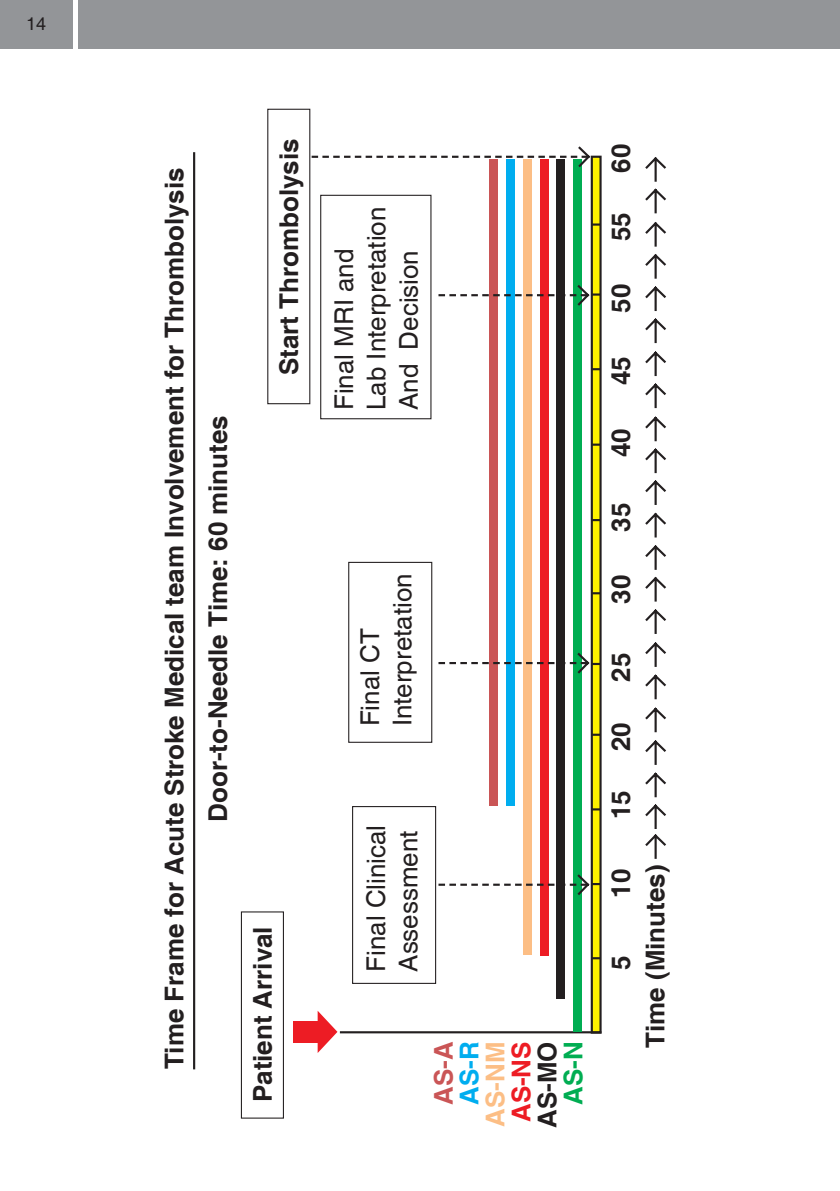
<style>
.page{position:relative;width:840px;height:1191px;background:#fff}
.page>*{position:absolute;margin:0;border:0;box-sizing:border-box;transform-origin:0 0}
.t1{font:700 26px/43.6px "Helvetica";color:#231f20;text-align:center}
.t2{font:26px/32.4px "Helvetica";color:#231f20}
.t3{font:700 26px "Helvetica";color:#fcbe85}
.t4{font:700 26px "Helvetica";color:#ed1c24}
.t5{font:700 26px "Helvetica";color:#ca5556}
.t6{font:700 26px "Helvetica";color:#00adef}
.t7{font:700 26px "Helvetica";color:#00ad52}
.t8{font:18px "Helvetica";color:#231f20}
</style>
<div class="page">
<div style="left:0;top:0;width:72px;height:48px;background:#939598"></div>
<div style="left:79px;top:0;width:760px;height:48px;background:#939598"></div>
<hr style="left:193px;top:152px;width:2px;height:917px;background:#231f20">
<div style="left:241px;top:911px;width:43px;height:207px;border:1px solid #231f20"></div>
<svg style="left:267px;top:108px;width:70px;height:312px"></svg>
<svg style="left:337px;top:155px;width:329px;height:879px"></svg>
<div style="left:572px;top:159px;width:9px;height:872px;background:#00ad52"></div>
<svg style="left:438px;top:872px;width:161px;height:25px"></svg>
<svg style="left:311px;top:144px;width:281px;height:26px"></svg>
<svg style="left:317px;top:1011px;width:20px;height:42px"></svg>
<div style="left:293px;top:1021px;width:27px;height:21px;background:#ed1c24"></div>
<svg style="left:438px;top:650px;width:161px;height:26px"></svg>
<svg style="left:438px;top:282px;width:161px;height:26px"></svg>
<p class="t8" style="left:26px;top:13px;width:22px">14</p>
<p class="t1" style="left:152px;top:1069px;width:903px;rotate:-90deg">Time Frame for Acute Stroke Medical team Involvement for Thrombolysis<br>Door-to-Needle Time: 60 minutes</p>
<p class="t1" style="left:267px;top:375px;width:238px;rotate:-90deg">Start Thrombolysis</p>
<p class="t1" style="left:241px;top:1102px;width:177px;rotate:-90deg">Patient Arrival</p>
<p class="t2" style="left:327px;top:410px;width:205px;rotate:-90deg">Final MRI and<br>Lab Interpretation<br>And Decision</p>
<p class="t2" style="left:353px;top:726px;width:154px;rotate:-90deg">Final CT<br>Interpretation</p>
<p class="t2" style="left:359px;top:971px;width:148px;rotate:-90deg">Final Clinical<br>Assessment</p>
<p class="t5" style="left:428px;top:1105px;width:65px;rotate:-90deg">AS-A</p>
<p class="t6" style="left:454px;top:1105px;width:65px;rotate:-90deg">AS-R</p>
<p class="t3" style="left:480px;top:1126px;width:86px;rotate:-90deg">AS-NM</p>
<p class="t4" style="left:506px;top:1122px;width:82px;rotate:-90deg">AS-NS</p>
<p class="t1" style="left:525px;top:1128px;width:88px;rotate:-90deg">AS-MO</p>
<p class="t7" style="left:558px;top:1105px;width:65px;rotate:-90deg">AS-N</p>
<p class="t1" style="left:598px;top:173px;width:30px;rotate:-90deg">60</p>
<p class="t1" style="left:598px;top:241px;width:30px;rotate:-90deg">55</p>
<p class="t1" style="left:598px;top:313px;width:30px;rotate:-90deg">50</p>
<p class="t1" style="left:598px;top:385px;width:30px;rotate:-90deg">45</p>
<p class="t1" style="left:598px;top:457px;width:30px;rotate:-90deg">40</p>
<p class="t1" style="left:598px;top:531px;width:30px;rotate:-90deg">35</p>
<p class="t1" style="left:598px;top:603px;width:30px;rotate:-90deg">30</p>
<p class="t1" style="left:598px;top:682px;width:30px;rotate:-90deg">25</p>
<p class="t1" style="left:598px;top:751px;width:30px;rotate:-90deg">20</p>
<p class="t1" style="left:598px;top:819px;width:30px;rotate:-90deg">15</p>
<p class="t1" style="left:603px;top:1047px;width:184px;line-height:34.2px;rotate:-90deg">5<br>Time (Minutes)</p>
<p class="t1" style="left:598px;top:897px;width:30px;rotate:-90deg">10</p>
</div>
